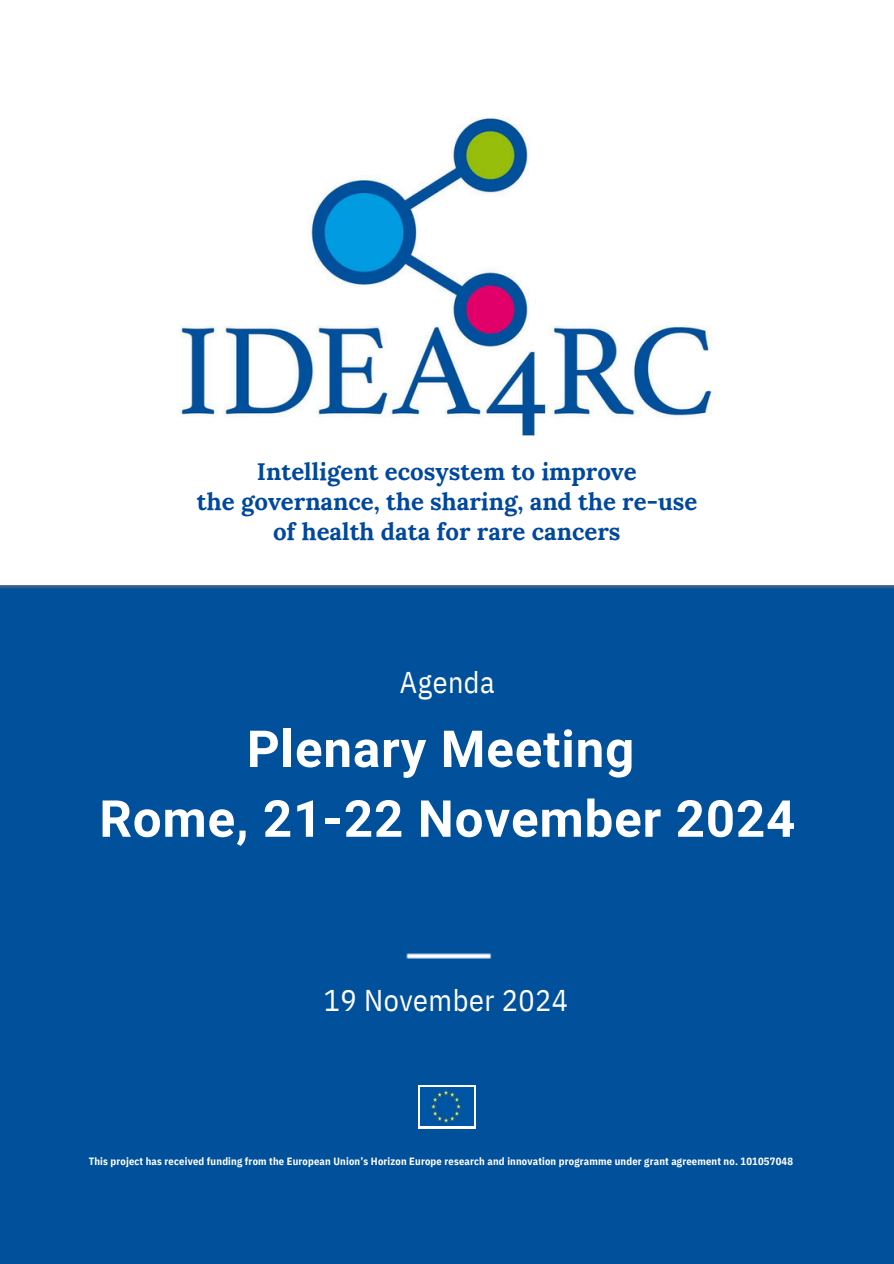
<style>
.page{position:relative;width:894px;height:1264px;background:#fff}
.page>*{position:absolute;margin:0;border:0;box-sizing:border-box;transform-origin:0 0}
.t1{font:700 51px/69.8px "Roboto";letter-spacing:.015em;color:#fff;text-align:center}
.t2{font:30px "IBM Plex Sans Cond";letter-spacing:.015em;color:#fff}
.t3{font:700 24px/30.3px "Lora";color:#00489c;text-align:center}
.t4{font:700 10.5px "IBM Plex Sans Cond";letter-spacing:.015em;color:#fff}
</style>
<div class="page">
<div style="left:0;top:585px;width:893px;height:678px;background:#00509b"></div>
<img style="left:180px;top:117px;width:534px;height:319px">
<img style="left:419px;top:1086px;width:54px;height:40px">
<hr style="left:418px;top:1085px;width:57px;height:1px;background:#fff">
<hr style="left:474px;top:1085px;width:1px;height:42px;background:#fff">
<hr style="left:418px;top:1126px;width:57px;height:2px;background:#fff">
<hr style="left:418px;top:1085px;width:1px;height:43px;background:#fff">
<h3 class="t3" style="left:197px;top:456px;width:502px">Intelligent ecosystem to improve<br>the governance, the sharing, and the re-use of health data for rare cancers</h3>
<h2 class="t2" style="left:400px;top:662px;width:96px">Agenda</h2>
<h1 class="t1" style="left:99px;top:714px;width:697px">Plenary Meeting<br>Rome, 21-22 November 2024</h1>
<h2 class="t2" style="left:324px;top:979px;width:246px">19 November 2024</h2>
<p class="t4" style="left:89px;top:1153px;width:705px">This project has received funding from the European Union’s Horizon Europe research and innovation programme under grant agreement no. 101057048</p>
</div>
